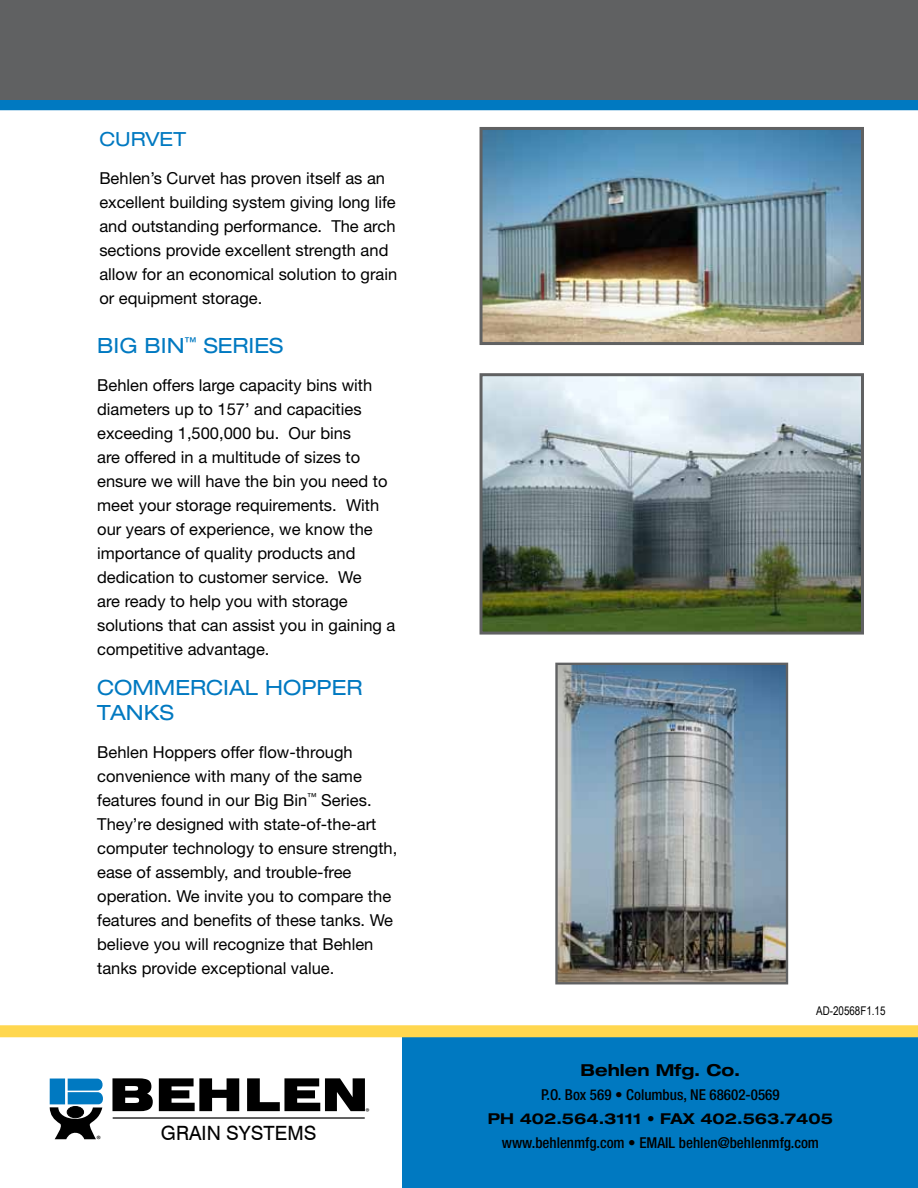
<style>
.page{position:relative;width:918px;height:1188px;background:#fff}
.page>*{position:absolute;margin:0;border:0;box-sizing:border-box;transform-origin:0 0}
.t1{font:expanded 21px/25.2px "Helvetica Neue LT Std";color:#0079c1}
.t2{font:19.65px "Swiss 721 BT";color:#000}
.t3{font:expanded 19.5px "Helvetica Neue LT Std";color:#0079c1}
.t4{font:16.5px/24px "Helvetica Neue LT Std";color:#000}
.t5{font:700 expanded 16.5px "Helvetica Neue LT Std";color:#000}
.t6{font:500 condensed 15px "Helvetica Neue LT Std";color:#000}
.t7{font:700 expanded 15px "Helvetica Neue LT Std";color:#000}
.t8{font:12px "Arial Narrow";color:#000}
.t9{font:10.65px "Myriad Pro";color:#000}
.t10{font:9.75px "Myriad Pro";color:#000}
</style>
<div class="page">
<img style="left:484px;top:131px;width:376px;height:210px">
<div style="left:480px;top:127px;width:384px;height:218px;border:3px solid #606162"></div>
<img style="left:484px;top:377px;width:376px;height:254px">
<div style="left:480px;top:373px;width:384px;height:262px;border:3px solid #606162"></div>
<img style="left:558px;top:666px;width:227px;height:315px">
<div style="left:555px;top:663px;width:233px;height:321px;border:2px solid #606162"></div>
<svg style="left:50px;top:1079px;width:53px;height:60px"></svg>
<div style="left:67px;top:1107px;width:17px;height:11px;background:#000;border-radius:50%"></div>
<div style="left:67px;top:1106px;width:17px;height:12px;border:1px solid #000;border-radius:50%"></div>
<hr style="left:113px;top:1117px;width:252px;height:2px;background:#000">
<svg style="left:112px;top:1078px;width:41px;height:33px"></svg>
<svg style="left:159px;top:1078px;width:80px;height:33px"></svg>
<svg style="left:247px;top:1078px;width:118px;height:33px"></svg>
<div style="left:0;top:98px;width:918px;height:12px;background:#0079c1"></div>
<div style="left:0;top:0;width:918px;height:99px;background:#606162"></div>
<div style="left:403px;top:1036px;width:515px;height:152px;background:#0079c1"></div>
<div style="left:0;top:1025px;width:918px;height:12px;background:#ffd74f"></div>
<p class="t3" style="left:99px;top:127px;width:88px">CURVET</p>
<p class="t4" style="left:99px;top:166px;width:299px">Behlen’s Curvet has proven itself as an excellent building system giving long life and outstanding performance. The arch sections provide excellent strength and allow for an economical solution to grain or equipment storage.</p>
<p class="t1" style="left:97px;top:333px;width:188px">BIG BIN<sup>™</sup> SERIES</p>
<p class="t4" style="left:97px;top:373px;width:300px">Behlen offers large capacity bins with diameters up to 157’ and capacities exceeding 1,500,000 bu. Our bins<br>are offered in a multitude of sizes to ensure we will have the bin you need to meet your storage requirements. With our years of experience, we know the importance of quality products and dedication to customer service. We<br>are ready to help you with storage solutions that can assist you in gaining a competitive advantage.</p>
<p class="t1" style="left:97px;top:675px;width:267px">COMMERCIAL HOPPER<br>TANKS</p>
<p class="t4" style="left:97px;top:740px;width:302px">Behlen Hoppers offer flow-through convenience with many of the same features found in our Big Bin<sup>™</sup> Series.<br>They’re designed with state-of-the-art computer technology to ensure strength, ease of assembly, and trouble-free operation. We invite you to compare the features and benefits of these tanks. We believe you will recognize that Behlen tanks provide exceptional value.</p>
<p class="t9" style="left:97px;top:1133px;width:6px">®</p>
<p class="t2" style="left:161px;top:1121px;width:157px">GRAIN SYSTEMS</p>
<p class="t10" style="left:366px;top:1105px;width:6px">®</p>
<p class="t8" style="left:816px;top:1002px;width:71px">AD-20568F1.15</p>
<p class="t5" style="left:581px;top:1060px;width:161px">Behlen Mfg. Co.</p>
<p class="t6" style="left:541px;top:1086px;width:240px">P.O. Box 569 • Columbus, NE 68602-0569</p>
<p class="t7" style="left:488px;top:1109px;width:347px">PH 402.564.3111 • FAX 402.563.7405</p>
<p class="t6" style="left:502px;top:1134px;width:319px">www.behlenmfg.com • EMAIL behlen@behlenmfg.com</p>
</div>
